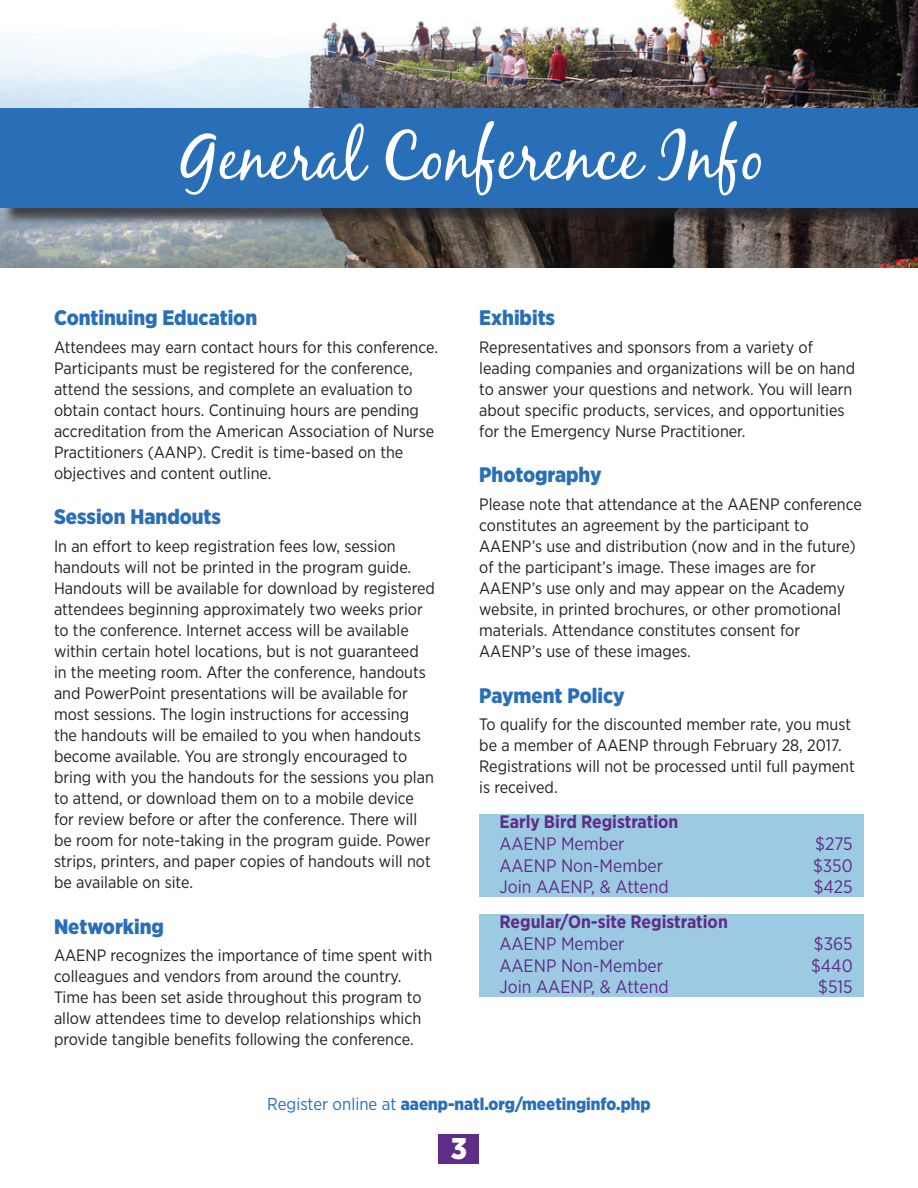
<style>
.page{position:relative;width:918px;height:1188px;background:#fff}
.page>*{position:absolute;margin:0;border:0;box-sizing:border-box;transform-origin:0 0}
.t1{font:66px "Black Jack";color:#fff}
.t2{font:900 30px "Gotham Narrow";color:#fff}
.t3{font:900 21px "Gotham Narrow";color:#296fb8}
.t4{font:18px "Gotham Narrow";color:#5e2d87}
.t5{font:700 18px "Gotham Narrow";color:#5e2d87}
.t6{font:900 17.25px "Gotham Narrow";color:#296fb8}
.t7{font:16.5px/21px "Gotham Narrow";color:#231f20}
.s1{font-weight:400}
</style>
<div class="page">
<img style="left:0;top:0;width:918px;height:268px">
<div style="left:479px;top:814px;width:385px;height:83px;background:#9dcae3"></div>
<div style="left:479px;top:914px;width:385px;height:83px;background:#9dcae3"></div>
<div style="left:2px;top:110px;width:916px;height:116px;background:#231f20;opacity:.75"></div>
<div style="left:0;top:108px;width:918px;height:99px;background:#296fb8"></div>
<div style="left:439px;top:1134px;width:40px;height:30px;background:#5e2d87"></div>
<h1 class="t1" style="left:181px;top:117px;width:585px">General Conference Info</h1>
<p class="t3" style="left:54px;top:304px;width:205px">Continuing Education</p>
<p class="t7" style="left:54px;top:336px;width:386px">Attendees may earn contact hours for this conference.<br>Participants must be registered for the conference, attend the sessions, and complete an evaluation to obtain contact hours. Continuing hours are pending accreditation from the American Association of Nurse Practitioners (AANP). Credit is time-based on the objectives and content outline.</p>
<p class="t3" style="left:54px;top:503px;width:169px">Session Handouts</p>
<p class="t7" style="left:54px;top:536px;width:383px">In an effort to keep registration fees low, session handouts will not be printed in the program guide.<br>Handouts will be available for download by registered attendees beginning approximately two weeks prior to the conference. Internet access will be available within certain hotel locations, but is not guaranteed in the meeting room. After the conference, handouts and PowerPoint presentations will be available for most sessions. The login instructions for accessing the handouts will be emailed to you when handouts become available. You are strongly encouraged to bring with you the handouts for the sessions you plan to attend, or download them on to a mobile device for review before or after the conference. There will be room for note-taking in the program guide. Power strips, printers, and paper copies of handouts will not be available on site.</p>
<p class="t3" style="left:54px;top:912px;width:112px">Networking</p>
<p class="t7" style="left:54px;top:945px;width:380px">AAENP recognizes the importance of time spent with colleagues and vendors from around the country.<br>Time has been set aside throughout this program to allow attendees time to develop relationships which provide tangible benefits following the conference.</p>
<p class="t3" style="left:479px;top:304px;width:77px">Exhibits</p>
<p class="t7" style="left:479px;top:336px;width:377px">Representatives and sponsors from a variety of leading companies and organizations will be on hand to answer your questions and network. You will learn about specific products, services, and opportunities for the Emergency Nurse Practitioner.</p>
<p class="t3" style="left:479px;top:461px;width:124px">Photography</p>
<p class="t7" style="left:479px;top:494px;width:384px">Please note that attendance at the AAENP conference constitutes an agreement by the participant to AAENP’s use and distribution (now and in the future) of the participant’s image. These images are for AAENP’s use only and may appear on the Academy website, in printed brochures, or other promotional materials. Attendance constitutes consent for AAENP’s use of these images.</p>
<p class="t3" style="left:479px;top:681px;width:147px">Payment Policy</p>
<p class="t7" style="left:479px;top:714px;width:377px">To qualify for the discounted member rate, you must be a member of AAENP through February 28, 2017.<br>Registrations will not be processed until full payment is received.</p>
<p class="t5" style="left:500px;top:811px;width:180px">Early Bird Registration</p>
<p class="t4" style="left:500px;top:833px;width:127px">AAENP Member</p>
<p class="t4" style="left:815px;top:833px;width:39px">$275</p>
<p class="t4" style="left:500px;top:854px;width:165px">AAENP Non-Member</p>
<p class="t4" style="left:813px;top:854px;width:41px">$350</p>
<p class="t4" style="left:500px;top:876px;width:171px">Join AAENP, &amp; Attend</p>
<p class="t4" style="left:814px;top:876px;width:41px">$425</p>
<p class="t5" style="left:500px;top:910px;width:230px">Regular/On-site Registration</p>
<p class="t4" style="left:500px;top:932px;width:127px">AAENP Member</p>
<p class="t4" style="left:814px;top:932px;width:40px">$365</p>
<p class="t4" style="left:500px;top:954px;width:165px">AAENP Non-Member</p>
<p class="t4" style="left:811px;top:954px;width:43px">$440</p>
<p class="t4" style="left:500px;top:976px;width:171px">Join AAENP, &amp; Attend</p>
<p class="t4" style="left:818px;top:976px;width:36px">$515</p>
<p class="t6" style="left:267px;top:1093px;width:385px"><span class="s1">Register online at</span> aaenp-natl.org/meetinginfo.php</p>
<h2 class="t2" style="left:451px;top:1129px;width:18px">3</h2>
</div>
